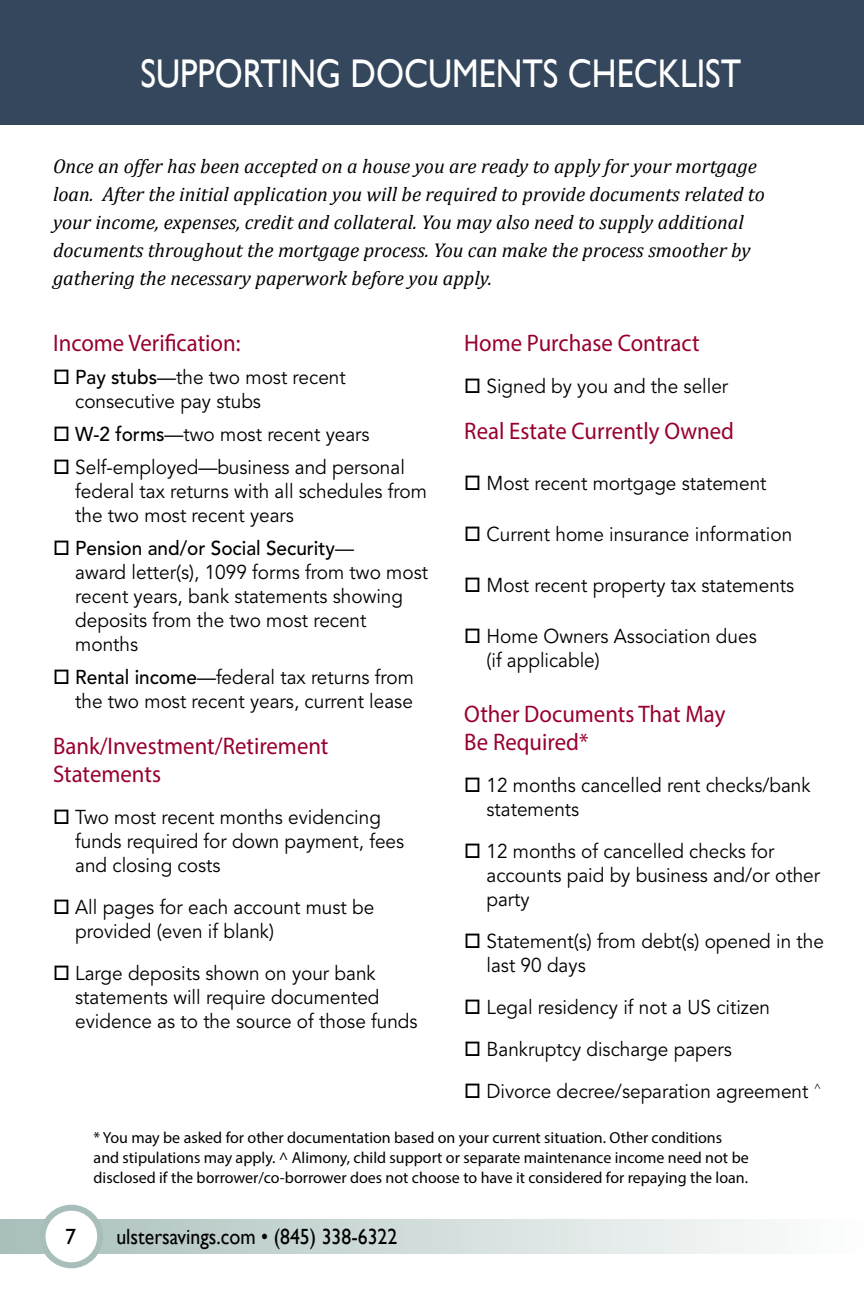
<style>
.page{position:relative;width:864px;height:1296px;background:#fff}
.page>*{position:absolute;margin:0;border:0;box-sizing:border-box;transform-origin:0 0}
.t1{font:40px "Gill Sans";color:#fff;scale:.85 1}
.t2{font:24px/28px "Myriad Pro";color:#98002e;scale:.95 1}
.t3{font:22px "Gill Sans";color:#000;scale:.9 1}
.t4{font:22px "Gill Sans";color:#000}
.t5{font:20px/24px "Avenir LT Std";color:#000;scale:.95 1}
.t6{font:italic 20px/28px "Cambria";color:#000}
.t7{font:16px/20px "Myriad Pro";color:#000}
.s1{font-weight:500}
</style>
<div class="page">
<div style="left:0;top:1219px;width:864px;height:35px;background:linear-gradient(to right,#a8bfbb,#fefefe)"></div>
<div style="left:43px;top:1208px;width:57px;height:57px;background:#fff;border-radius:50%"></div>
<div style="left:40px;top:1205px;width:63px;height:63px;border:6px solid #a7beba;border-radius:50%"></div>
<div style="left:0;top:0;width:864px;height:125px;background:#34475c"></div>
<h1 class="t1" style="left:141px;top:50px;width:708px">SUPPORTING DOCUMENTS CHECKLIST</h1>
<p class="t6" style="left:53px;top:151px;width:713px">Once an offer has been accepted on a house you are ready to apply for your mortgage loan. After the initial application you will be required to provide documents related to your income, expenses, credit and collateral. You may also need to supply additional documents throughout the mortgage process. You can make the process smoother by gathering the necessary paperwork before you apply.</p>
<p class="t2" style="left:53px;top:329px;width:199px">Income Verification:</p>
<p class="t5" style="left:75px;top:366px;width:286px;text-indent:-22px">□ <span class="s1">Pay stubs</span>—the two most recent consecutive pay stubs</p>
<p class="t5" style="left:53px;top:423px;width:335px">□ <span class="s1">W-2 forms</span>—two most recent years</p>
<p class="t5" style="left:75px;top:456px;width:372px;text-indent:-22px">□ Self-employed—business and personal federal tax returns with all schedules from the two most recent years</p>
<p class="t5" style="left:75px;top:537px;width:373px;text-indent:-22px">□ <span class="s1">Pension and/or Social Security</span>—<br>award letter(s), 1099 forms from two most recent years, bank statements showing deposits from the two most recent months</p>
<p class="t5" style="left:53px;top:666px;width:382px;text-align:right">□ <span class="s1">Rental income</span>—federal tax returns from the two most recent years, current lease</p>
<p class="t2" style="left:53px;top:732px;width:292px">Bank/Investment/Retirement<br>Statements</p>
<p class="t5" style="left:75px;top:806px;width:348px;text-indent:-22px">□ Two most recent months evidencing funds required for down payment, fees and closing costs</p>
<p class="t5" style="left:75px;top:896px;width:316px;text-indent:-22px">□ All pages for each account must be provided (even if blank)</p>
<p class="t5" style="left:75px;top:962px;width:362px;text-indent:-22px">□ Large deposits shown on your bank statements will require documented evidence as to the source of those funds</p>
<p class="t2" style="left:464px;top:329px;width:249px">Home Purchase Contract</p>
<p class="t5" style="left:464px;top:375px;width:279px">□ Signed by you and the seller</p>
<p class="t2" style="left:464px;top:417px;width:286px">Real Estate Currently Owned</p>
<p class="t5" style="left:464px;top:472px;width:320px">□ Most recent mortgage statement</p>
<p class="t5" style="left:464px;top:523px;width:347px">□ Current home insurance information</p>
<p class="t5" style="left:464px;top:574px;width:349px">□ Most recent property tax statements</p>
<p class="t5" style="left:487px;top:625px;width:286px;text-indent:-22px">□ Home Owners Association dues (if applicable)</p>
<p class="t2" style="left:464px;top:700px;width:276px">Other Documents That May<br>Be Required*</p>
<p class="t5" style="left:487px;top:774px;width:343px;text-indent:-22px">□ 12 months cancelled rent checks/bank statements</p>
<p class="t5" style="left:487px;top:840px;width:353px;text-indent:-22px">□ 12 months of cancelled checks for accounts paid by business and/or other party</p>
<p class="t5" style="left:487px;top:930px;width:357px;text-indent:-22px">□ Statement(s) from debt(s) opened in the last 90 days</p>
<p class="t5" style="left:464px;top:996px;width:323px">□ Legal residency if not a US citizen</p>
<p class="t5" style="left:464px;top:1038px;width:283px">□ Bankruptcy discharge papers</p>
<p class="t5" style="left:464px;top:1080px;width:377px">□ Divorce decree/separation agreement <sup>^</sup></p>
<p class="t7" style="left:94px;top:1127px;width:657px">* You may be asked for other documentation based on your current situation. Other conditions and stipulations may apply. ^ Alimony, child support or separate maintenance income need not be disclosed if the borrower/co-borrower does not choose to have it considered for repaying the loan.</p>
<p class="t4" style="left:65px;top:1224px;width:12px">7</p>
<p class="t3" style="left:116px;top:1224px;width:314px">ulstersavings.com • (845) 338-6322</p>
</div>
